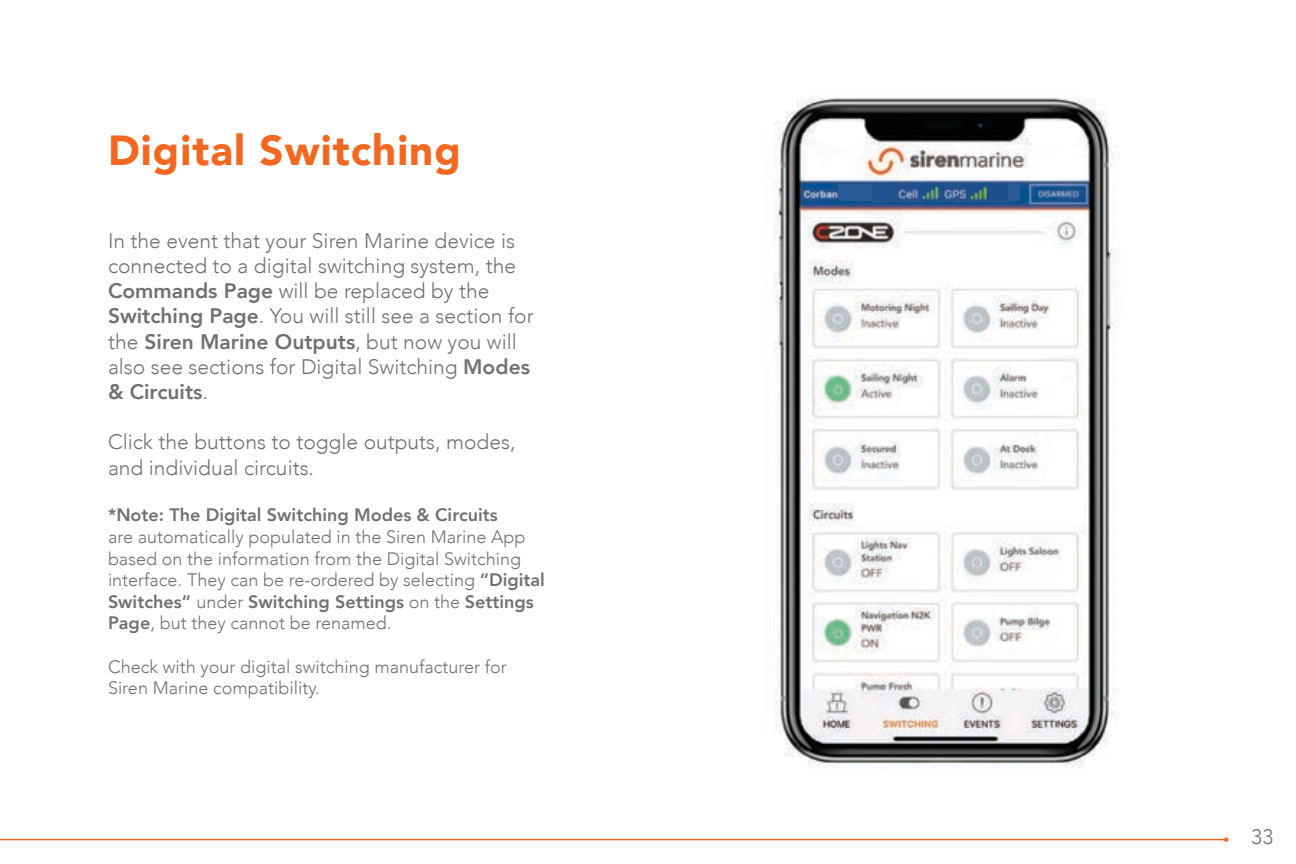
<style>
.page{position:relative;width:1296px;height:864px;background:#fff}
.page>*{position:absolute;margin:0;border:0;box-sizing:border-box;transform-origin:0 0}
.t1{font:900 42px "Avenir";letter-spacing:.025em;color:#f36821}
.t2{font:300 21px/25.2px "Avenir";color:#717171}
.t3{font:300 18px/21.6px "Avenir";color:#717171}
.t4{font:800 18px "Avenir";color:#717171}
.s1{font-weight:800}
</style>
<div class="page">
<hr style="left:0;top:839px;width:1226px;height:1px;background:#f36821">
<svg style="left:1224px;top:837px;width:4px;height:5px"></svg>
<img style="left:774px;top:98px;width:345px;height:670px">
<div style="left:1026px;top:122px;width:55px;height:23px;background:#fff;border-radius:12px"></div>
<div style="left:814px;top:122px;width:52px;height:23px;background:#fff;border-radius:12px"></div>
<div style="left:967px;top:184px;width:52px;height:16px;background:#285a96"></div>
<div style="left:839px;top:184px;width:33px;height:16px;background:#285a96"></div>
<img style="left:872px;top:184px;width:136px;height:18px">
<img style="left:967px;top:184px;width:41px;height:16px">
<h1 class="t1" style="left:108px;top:115px;width:354px">Digital Switching</h1>
<p class="t2" style="left:108px;top:228px;width:427px">In the event that your Siren Marine device is connected to a digital switching system, the <span class="s1">Commands Page</span> will be replaced by the <span class="s1">Switching Page</span>. You will still see a section for the <span class="s1">Siren Marine Outputs</span>, but now you will also see sections for Digital Switching <span class="s1">Modes &amp; Circuits</span>.</p>
<p class="t2" style="left:108px;top:430px;width:409px">Click the buttons to toggle outputs, modes, and individual circuits.</p>
<p class="t4" style="left:108px;top:501px;width:391px">*Note: The Digital Switching Modes &amp; Circuits</p>
<p class="t3" style="left:108px;top:526px;width:438px">are automatically populated in the Siren Marine App based on the information from the Digital Switching interface. They can be re-ordered by selecting <span class="s1">“Digital Switches”</span> under <span class="s1">Switching Settings</span> on the <span class="s1">Settings Page</span>, but they cannot be renamed.</p>
<p class="t3" style="left:108px;top:656px;width:400px">Check with your digital switching manufacturer for<br>Siren Marine compatibility.</p>
<p class="t2" style="left:1251px;top:824px;width:24px">33</p>
</div>
